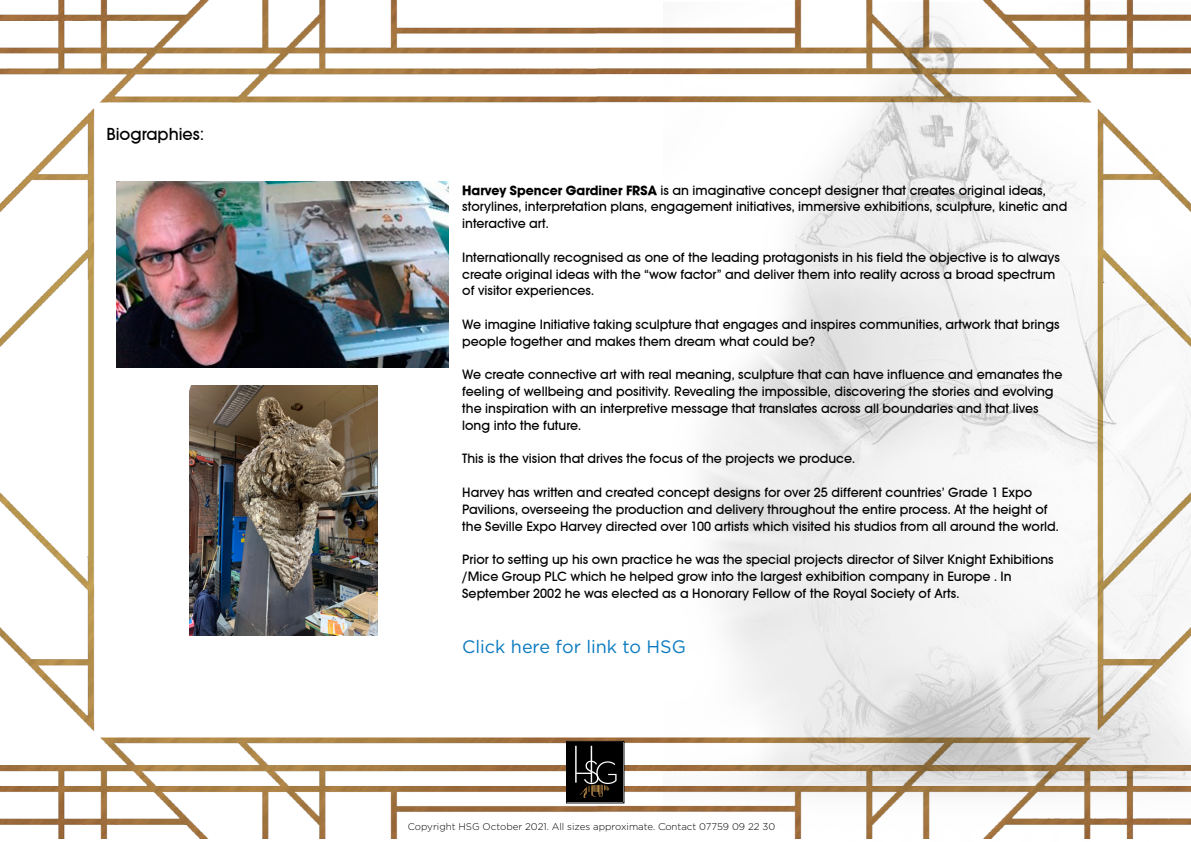
<style>
.page{position:relative;width:1191px;height:842px;background:#fff}
.page>*{position:absolute;margin:0;border:0;box-sizing:border-box;transform-origin:0 0}
.t1{font:18px "Gotham";color:#0b7ac0}
.t2{font:18px "Avant Garde Md ITCTT";color:#000}
.t3{font:14px/16.8px "Avant Garde Md ITCTT";color:#000}
.t4{font:300 9.7px "Gotham";color:#000}
.s1{font-family:"Avant Garde Md ITCTT Bold"}
</style>
<div class="page">
<img style="left:0;top:0;width:1133px;height:839px">
<div style="left:566px;top:741px;width:58px;height:62px;border:1px solid #000"></div>
<div style="left:567px;top:742px;width:56px;height:60px;background:#000"></div>
<svg style="left:575px;top:746px;width:41px;height:52px"></svg>
<img style="left:663px;top:2px;width:528px;height:837px">
<img style="left:117px;top:182px;width:331px;height:185px">
<img style="left:189px;top:386px;width:188px;height:250px">
<p class="t2" style="left:106px;top:123px;width:99px">Biographies:</p>
<p class="t3" style="left:462px;top:182px;width:606px"><span class="s1">Harvey Spencer Gardiner FRSA</span> is an imaginative concept designer that creates original ideas, storylines, interpretation plans, engagement initiatives, immersive exhibitions, sculpture, kinetic and interactive art.</p>
<p class="t3" style="left:462px;top:249px;width:599px">Internationally recognised as one of the leading protagonists in his field the objective is to always create original ideas with the “wow factor” and deliver them into reality across a broad spectrum of visitor experiences.</p>
<p class="t3" style="left:462px;top:316px;width:599px">We imagine Initiative taking sculpture that engages and inspires communities, artwork that brings people together and makes them dream what could be?</p>
<p class="t3" style="left:462px;top:366px;width:602px">We create connective art with real meaning, sculpture that can have influence and emanates the feeling of wellbeing and positivity. Revealing the impossible, discovering the stories and evolving the inspiration with an interpretive message that translates across all boundaries and that lives long into the future.</p>
<p class="t3" style="left:462px;top:450px;width:394px">This is the vision that drives the focus of the projects we produce.</p>
<p class="t3" style="left:462px;top:484px;width:598px">Harvey has written and created concept designs for over 25 different countries’ Grade 1 Expo<br>Pavilions, overseeing the production and delivery throughout the entire process. At the height of the Seville Expo Harvey directed over 100 artists which visited his studios from all around the world.</p>
<p class="t3" style="left:462px;top:551px;width:593px">Prior to setting up his own practice he was the special projects director of Silver Knight Exhibitions /Mice Group PLC which he helped grow into the largest exhibition company in Europe . In<br>September 2002 he was elected as a Honorary Fellow of the Royal Society of Arts.</p>
<p class="t1" style="left:462px;top:635px;width:225px">Click here for link to HSG</p>
<p class="t4" style="left:408px;top:820px;width:369px">Copyright HSG October 2021. All sizes approximate. Contact 07759 09 22 30</p>
</div>
